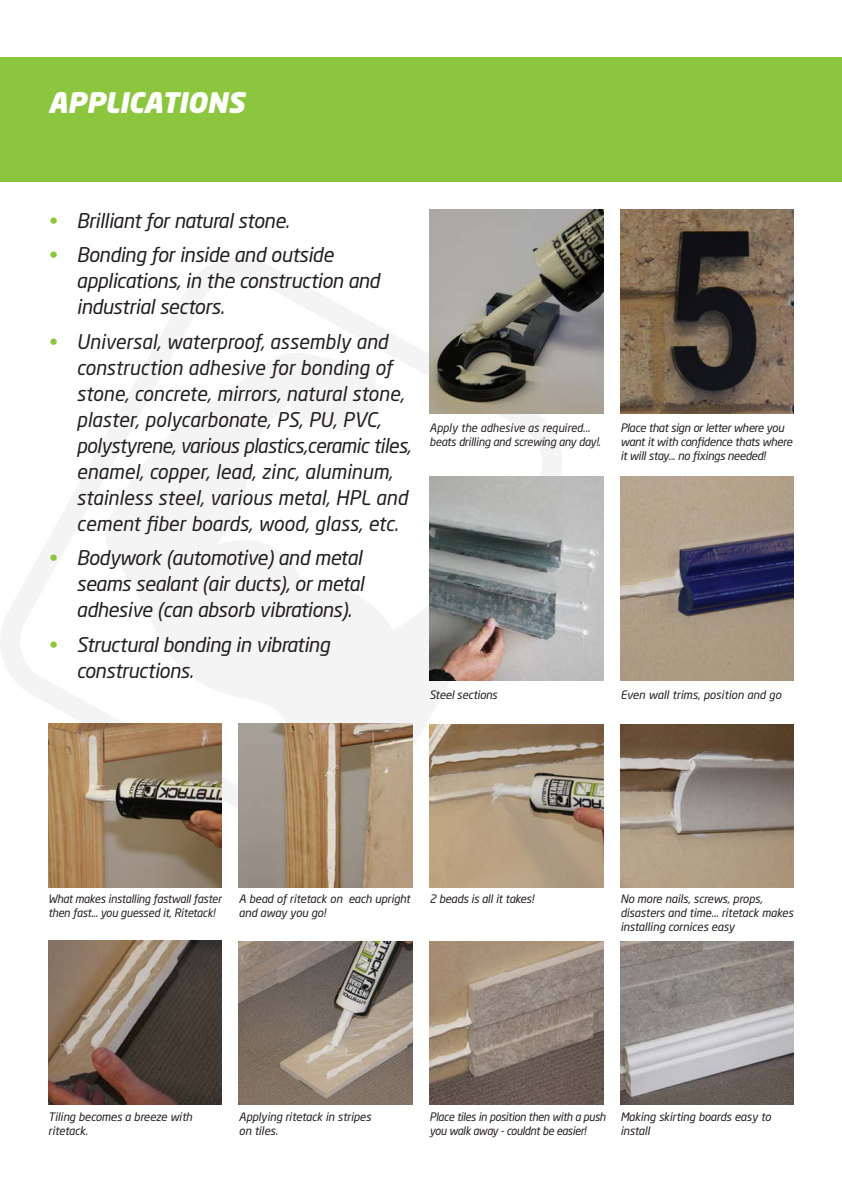
<style>
.page{position:relative;width:842px;height:1191px;background:#fff}
.page>*{position:absolute;margin:0;border:0;box-sizing:border-box;transform-origin:0 0}
.t1{font:italic 900 28px "Neo Sans Std";letter-spacing:-.01em;color:#fff}
.t2{font:italic 20px/26px "Neo Sans Std";color:#231f20}
.t3{font:italic 20px/26px "Neo Sans Std";letter-spacing:-.02em;color:#231f20}
.t4{font:italic 11.6px/14px "Neo Sans Std";letter-spacing:-.02em;color:#231f20}
.t5{font:italic 11.6px/14px "Neo Sans Std";letter-spacing:-.02em;color:#231f20;scale:.96 1}
.t6{font:italic 11.6px "Neo Sans Std";color:#231f20}
.s1{color:#8bc63e}
</style>
<div class="page">
<div style="left:0;top:57px;width:842px;height:124px;background:#8bc63e"></div>
<svg style="left:1px;top:257px;width:561px;height:590px"></svg>
<svg style="left:102px;top:348px;width:392px;height:493px"></svg>
<img style="left:430px;top:724px;width:173px;height:163px">
<img style="left:239px;top:724px;width:173px;height:163px">
<img style="left:620px;top:724px;width:174px;height:163px">
<img style="left:48px;top:724px;width:174px;height:163px">
<img style="left:430px;top:476px;width:173px;height:204px">
<img style="left:620px;top:476px;width:174px;height:204px">
<img style="left:239px;top:941px;width:173px;height:163px">
<img style="left:620px;top:941px;width:174px;height:163px">
<img style="left:430px;top:941px;width:173px;height:163px">
<img style="left:48px;top:941px;width:174px;height:163px">
<img style="left:430px;top:209px;width:173px;height:204px">
<img style="left:620px;top:209px;width:174px;height:204px">
<h1 class="t1" style="left:48px;top:84px;width:198px">APPLICATIONS</h1>
<h2 class="t3" style="left:48px;top:207px;width:243px"><span class="s1">•</span> Brilliant for natural stone.</h2>
<h2 class="t3" style="left:77px;top:241px;width:305px;text-indent:-28px"><span class="s1">•</span> Bonding for inside and outside applications, in the construction and industrial sectors.</h2>
<p class="t2" style="left:77px;top:328px;width:336px;text-indent:-28px"><span class="s1">•</span> Universal, waterproof, assembly and construction adhesive for bonding of stone, concrete, mirrors, natural stone, plaster, polycarbonate, PS, PU, PVC, polystyrene, various plastics,ceramic tiles, enamel, copper, lead, zinc, aluminum, stainless steel, various metal, HPL and cement fiber boards, wood, glass, etc.</p>
<h2 class="t3" style="left:77px;top:544px;width:289px;text-align:justify;text-indent:-28px"><span class="s1">•</span> Bodywork (automotive) and metal seams sealant (air ducts), or metal adhesive (can absorb vibrations).</h2>
<h2 class="t3" style="left:77px;top:631px;width:255px;text-indent:-28px"><span class="s1">•</span> Structural bonding in vibrating constructions.</h2>
<p class="t4" style="left:430px;top:420px;width:173px">Apply the adhesive as required... beats drilling and screwing any day!.</p>
<p class="t4" style="left:620px;top:420px;width:174px">Place that sign or letter where you want it with confidence thats where it will stay... no fixings needed!</p>
<p class="t4" style="left:430px;top:687px;width:69px">Steel sections</p>
<p class="t6" style="left:620px;top:687px;width:163px">Even wall trims, position and go</p>
<p class="t4" style="left:48px;top:892px;width:175px">What makes installing fastwall faster then fast... you guessed it, Ritetack!</p>
<p class="t4" style="left:239px;top:892px;width:173px">A bead of ritetack on each upright and away you go!</p>
<p class="t4" style="left:430px;top:892px;width:106px">2 beads is all it takes!</p>
<p class="t4" style="left:620px;top:892px;width:175px">No more nails, screws, props, disasters and time... ritetack makes installing cornices easy</p>
<p class="t4" style="left:48px;top:1109px;width:146px">Tiling becomes a breeze with ritetack.</p>
<p class="t4" style="left:239px;top:1109px;width:134px">Applying ritetack in stripes on tiles.</p>
<p class="t5" style="left:430px;top:1109px;width:185px">Place tiles in position then with a push you walk away - couldnt be easier!</p>
<p class="t4" style="left:620px;top:1109px;width:152px">Making skirting boards easy to install</p>
</div>
